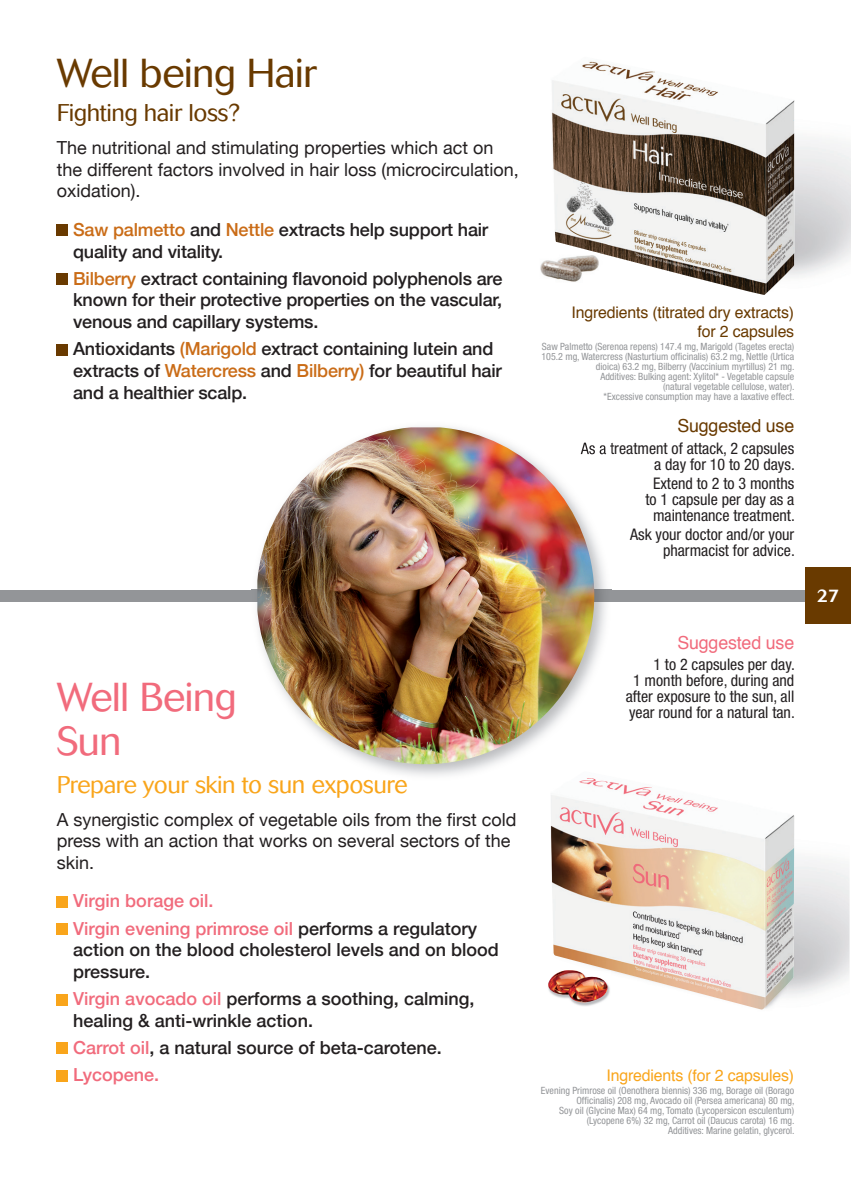
<style>
.page{position:relative;width:851px;height:1191px;background:#fff}
.page>*{position:absolute;margin:0;border:0;box-sizing:border-box;transform-origin:0 0}
.t1{font:300 40px "Cosmos";letter-spacing:-.02em;color:#693a00}
.t2{font:300 40px/44px "Cosmos";letter-spacing:-.02em;color:#f16b7c}
.t3{font:300 24px "Cosmos";letter-spacing:-.02em;color:#f9a51b}
.t4{font:300 24px "Cosmos";letter-spacing:-.02em;color:#693a00}
.t5{font:500 18px/21.6px "Helvetica Neue";letter-spacing:-.01em;color:#231f20}
.t6{font:18px/21.6px "Helvetica Neue";color:#231f20}
.t7{font:500 18px/27.2px "Helvetica Neue";color:#f16b7c}
.t8{font:18px "Helvetica";letter-spacing:-.01em;color:#f16b7c}
.t9{font:18px "Helvetica";letter-spacing:-.01em;color:#693a00}
.t10{font:500 18px "Cosmos";color:#fff}
.t11{font:condensed 16px/16px "Helvetica Neue";color:#231f20;text-align:right}
.t12{font:16px/19.2px "Helvetica";letter-spacing:-.01em;color:#693a00;text-align:right}
.t13{font:16px "Helvetica";letter-spacing:-.01em;color:#f9a51b}
.t14{font:condensed 10px/10px "Helvetica Neue";color:#939598;text-align:right}
.s1{color:#ca6c17}
.s2{color:#231f20}
.s3{color:#f16b7c}
</style>
<div class="page">
<img style="left:794px;top:132px;width:56px;height:145px">
<div style="left:0;top:590px;width:850px;height:11px;background:#939598"></div>
<div style="left:805px;top:567px;width:45px;height:57px;background:#693a00"></div>
<img style="left:548px;top:980px;width:2px;height:12px">
<img style="left:552px;top:61px;width:242px;height:234px">
<img style="left:540px;top:252px;width:62px;height:32px">
<svg style="left:595px;top:252px;width:7px;height:2px"></svg>
<img style="left:550px;top:781px;width:244px;height:228px">
<div style="left:57px;top:225px;width:11px;height:11px;background:#693a00"></div>
<div style="left:57px;top:273px;width:11px;height:12px;background:#693a00"></div>
<div style="left:57px;top:344px;width:11px;height:11px;background:#693a00"></div>
<div style="left:57px;top:896px;width:11px;height:11px;background:#f9a51b"></div>
<div style="left:57px;top:923px;width:11px;height:11px;background:#f9a51b"></div>
<div style="left:57px;top:993px;width:11px;height:12px;background:#f9a51b"></div>
<div style="left:57px;top:1042px;width:11px;height:12px;background:#f9a51b"></div>
<div style="left:57px;top:1070px;width:11px;height:11px;background:#f9a51b"></div>
<img style="left:256px;top:590px;width:351px;height:11px">
<img style="left:571px;top:772px;width:40px;height:9px">
<img style="left:594px;top:445px;width:17px;height:10px">
<img style="left:251px;top:775px;width:156px;height:6px">
<img style="left:257px;top:427px;width:337px;height:337px">
<h1 class="t1" style="left:57px;top:50px;width:262px">Well being Hair</h1>
<h2 class="t4" style="left:57px;top:99px;width:185px">Fighting hair loss?</h2>
<h3 class="t6" style="left:57px;top:138px;width:463px">The nutritional and stimulating properties which act on the different factors involved in hair loss (microcirculation, oxidation).</h3>
<h3 class="t5" style="left:73px;top:217px;width:416px"><span class="s1">Saw palmetto</span> and <span class="s1">Nettle</span> extracts help support hair quality and vitality.</h3>
<h3 class="t5" style="left:73px;top:266px;width:431px;text-align:justify"><span class="s1">Bilberry</span> extract containing flavonoid polyphenols are known for their protective properties on the vascular, venous and capillary systems.</h3>
<h3 class="t5" style="left:73px;top:337px;width:430px">Antioxidants <span class="s1">(Marigold</span> extract containing lutein and extracts of <span class="s1">Watercress</span> and <span class="s1">Bilberry)</span> for beautiful hair and a healthier scalp.</h3>
<h1 class="t2" style="left:57px;top:675px;width:182px">Well Being<br>Sun</h1>
<h2 class="t3" style="left:57px;top:770px;width:352px">Prepare your skin to sun exposure</h2>
<h3 class="t6" style="left:57px;top:809px;width:461px">A synergistic complex of vegetable oils from the first cold press with an action that works on several sectors of the skin.</h3>
<h3 class="t7" style="left:73px;top:886px;width:405px">Virgin borage oil.<br>Virgin evening primrose oil <span class="s2">performs a regulatory</span></h3>
<h3 class="t5" style="left:73px;top:937px;width:427px">action on the blood cholesterol levels and on blood pressure.</h3>
<h3 class="t5" style="left:73px;top:986px;width:403px"><span class="s3">Virgin avocado oil</span> performs a soothing, calming, healing &amp; anti-wrinkle action.</h3>
<h3 class="t5" style="left:73px;top:1032px;width:370px;line-height:27.2px"><span class="s3">Carrot oil</span>, a natural source of beta-carotene.<br><span class="s3">Lycopene.</span></h3>
<h3 class="t12" style="left:571px;top:303px;width:224px">Ingredients (titrated dry extracts) for 2 capsules</h3>
<p class="t14" style="left:541px;top:342px;width:255px">Saw Palmetto (Serenoa repens) 147.4 mg, Marigold (Tagetes erecta)<br>105.2 mg, Watercress (Nasturtium officinalis) 63.2 mg, Nettle (Urtica dioica) 63.2 mg, Bilberry (Vaccinium myrtillus) 21 mg.<br>Additives: Bulking agent: Xylitol* - Vegetable capsule<br>(natural vegetable cellulose, water).<br>*Excessive consumption may have a laxative effect.</p>
<h3 class="t9" style="left:677px;top:412px;width:118px">Suggested use</h3>
<h3 class="t11" style="left:580px;top:440px;width:215px">As a treatment of attack, 2 capsules a day for 10 to 20 days.</h3>
<h3 class="t11" style="left:645px;top:475px;width:151px;text-align:center">Extend to 2 to 3 months to 1 capsule per day as a maintenance treatment.</h3>
<h3 class="t11" style="left:630px;top:526px;width:166px">Ask your doctor and/or your pharmacist for advice.</h3>
<h3 class="t8" style="left:677px;top:628px;width:118px">Suggested use</h3>
<h3 class="t11" style="left:625px;top:656px;width:171px">1 to 2 capsules per day.<br>1 month before, during and after exposure to the sun, all year round for a natural tan.</h3>
<h3 class="t10" style="left:816px;top:586px;width:24px">27</h3>
<h3 class="t13" style="left:606px;top:1063px;width:189px">Ingredients (for 2 capsules)</h3>
<p class="t14" style="left:541px;top:1085px;width:255px">Evening Primrose oil (Oenothera biennis) 336 mg, Borage oil (Borago Officinalis) 208 mg, Avocado oil (Persea americana) 80 mg,<br>Soy oil (Glycine Max) 64 mg, Tomato (Lycopersicon esculentum) (Lycopene 6%) 32 mg, Carrot oil (Daucus carota) 16 mg.<br>Additives: Marine gelatin, glycerol.</p>
</div>
